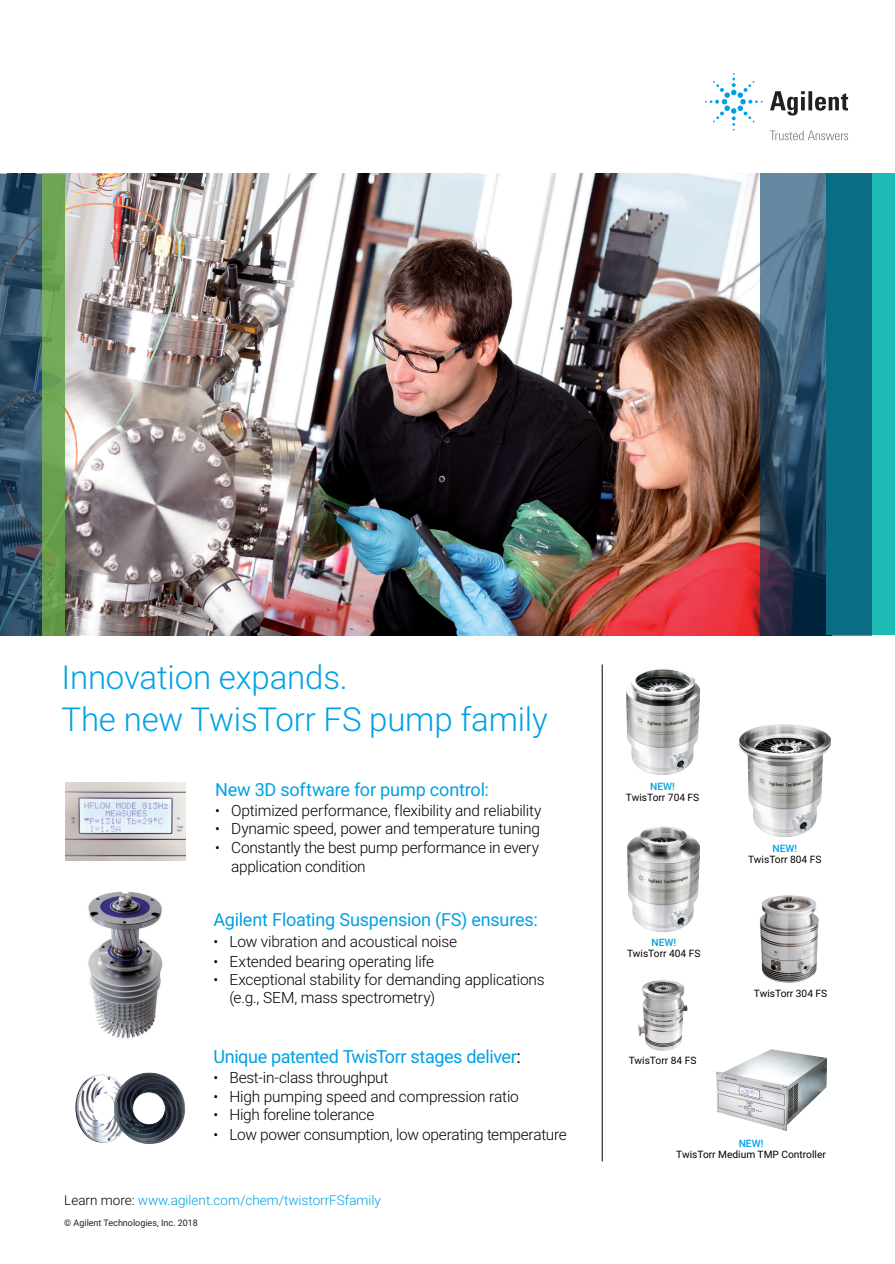
<style>
.page{position:relative;width:895px;height:1264px;background:#fff}
.page>*{position:absolute;margin:0;border:0;box-sizing:border-box;transform-origin:0 0}
.t1{font:300 33px/42px "Roboto";letter-spacing:-.005em;color:#00a1e3}
.t2{font:18px "Roboto";letter-spacing:-.015em;color:#00a1e3}
.t3{font:300 15.45px/18.1px "Roboto";letter-spacing:-.015em;color:#000}
.t4{font:300 13.5px "Roboto";color:#00a1e3}
.t5{font:10.2px "Roboto";color:#000}
.t6{font:500 10.2px "Roboto";color:#00a1e3}
.t7{font:9px "Roboto";color:#231f20}
.s1{font-size:14.7px}
.s2{color:#000}
</style>
<div class="page">
<svg style="left:770px;top:91px;width:78px;height:25px"></svg>
<svg style="left:705px;top:73px;width:57px;height:58px"></svg>
<svg style="left:770px;top:130px;width:78px;height:10px"></svg>
<img style="left:0;top:173px;width:759px;height:463px">
<div style="left:826px;top:173px;width:69px;height:462px;background:#1dbbb3"></div>
<svg style="left:759px;top:173px;width:112px;height:463px"></svg>
<svg style="left:0;top:174px;width:42px;height:462px"></svg>
<div style="left:42px;top:173px;width:22px;height:463px;background:linear-gradient(to bottom,#71a959,#689e4d)"></div>
<img style="left:75px;top:1072px;width:111px;height:73px">
<hr style="left:602px;top:664px;width:1px;height:497px;background:#000">
<img style="left:88px;top:891px;width:75px;height:148px">
<img style="left:759px;top:895px;width:60px;height:88px">
<img style="left:638px;top:980px;width:50px;height:71px">
<img style="left:739px;top:724px;width:91px;height:112px">
<img style="left:626px;top:669px;width:73px;height:105px">
<img style="left:66px;top:782px;width:119px;height:78px">
<img style="left:717px;top:1049px;width:109px;height:82px">
<img style="left:628px;top:827px;width:71px;height:104px">
<h1 class="t1" style="left:61px;top:655px;width:488px">Innovation expands.<br>The new TwisTorr FS pump family</h1>
<p class="t2" style="left:215px;top:777px;width:275px">New 3D software for pump control:</p>
<p class="t5" style="left:626px;top:790px;width:75px">TwisTorr 704 FS</p>
<p class="t3" style="left:215px;top:801px;width:328px"><span class="s1">•</span> Optimized performance, flexibility and reliability</p>
<p class="t3" style="left:215px;top:819px;width:326px"><span class="s1">•</span> Dynamic speed, power and temperature tuning</p>
<p class="t3" style="left:231px;top:838px;width:309px;line-height:18.9px;text-indent:-16px"><span class="s1">•</span> Constantly the best pump performance in every application condition</p>
<p class="t6" style="left:650px;top:779px;width:26px">NEW!</p>
<p class="t2" style="left:213px;top:907px;width:326px">Agilent Floating Suspension (FS) ensures:</p>
<p class="t3" style="left:213px;top:931px;width:245px"><span class="s1">•</span> Low vibration and acoustical noise</p>
<p class="t3" style="left:213px;top:952px;width:222px"><span class="s1">•</span> Extended bearing operating life</p>
<p class="t3" style="left:229px;top:970px;width:317px;text-indent:-16px"><span class="s1">•</span> Exceptional stability for demanding applications (e.g., SEM, mass spectrometry)</p>
<p class="t6" style="left:651px;top:935px;width:26px">NEW!</p>
<p class="t5" style="left:627px;top:946px;width:75px">TwisTorr 404 FS</p>
<p class="t6" style="left:772px;top:841px;width:26px">NEW!</p>
<p class="t5" style="left:748px;top:852px;width:75px">TwisTorr 804 FS</p>
<p class="t5" style="left:754px;top:987px;width:75px">TwisTorr 304 FS</p>
<p class="t2" style="left:213px;top:1044px;width:309px">Unique patented TwisTorr stages deliver<span class="s2">:</span></p>
<p class="t3" style="left:213px;top:1068px;width:177px"><span class="s1">•</span> Best-in-class throughput</p>
<p class="t3" style="left:213px;top:1086px;width:307px"><span class="s1">•</span> High pumping speed and compression ratio</p>
<p class="t3" style="left:213px;top:1104px;width:162px"><span class="s1">•</span> High foreline tolerance</p>
<p class="t3" style="left:213px;top:1125px;width:355px"><span class="s1">•</span> Low power consumption, low operating temperature</p>
<p class="t4" style="left:64px;top:1191px;width:318px"><span class="s2">Learn more:</span> www.agilent.com/chem/twistorrFSfamily</p>
<p class="t7" style="left:64px;top:1216px;width:135px">© Agilent Technologies, Inc. 2018</p>
<p class="t5" style="left:629px;top:1053px;width:69px">TwisTorr 84 FS</p>
<p class="t6" style="left:739px;top:1136px;width:26px">NEW!</p>
<p class="t5" style="left:676px;top:1147px;width:151px">TwisTorr Medium TMP Controller</p>
</div>
